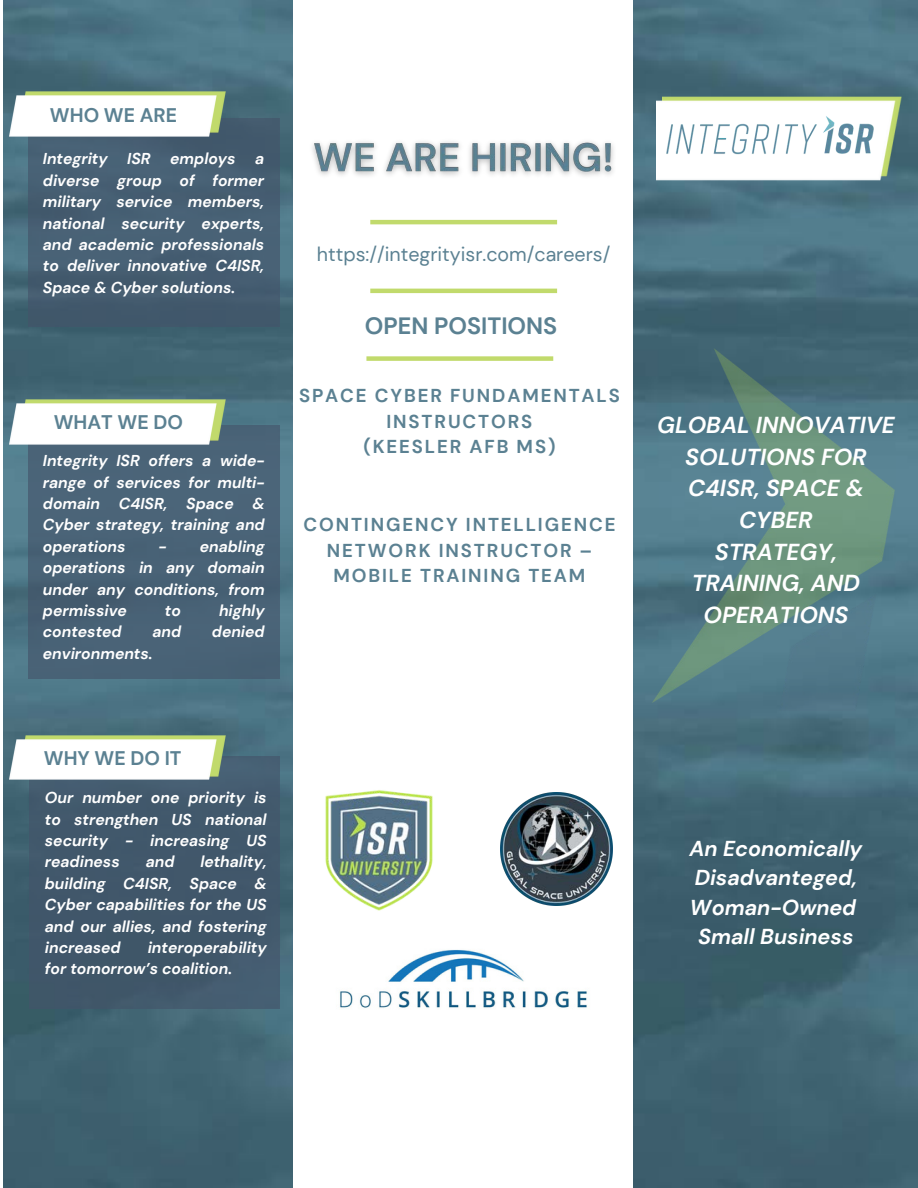
<style>
.page{position:relative;width:918px;height:1188px;background:#fff}
.page>*{position:absolute;margin:0;border:0;box-sizing:border-box;transform-origin:0 0}
.t1{font:700 23.55px "DM Sans";color:#5b8192}
.t2{font:italic 700 23.1px/31.7px "DM Sans";color:#fff;text-align:center}
.t3{font:italic 700 21.6px/29.5px "DM Sans";color:#fff}
.t4{font:19.65px "DM Sans";color:#5b8192}
.t5{font:700 19.65px "DM Sans";color:#5b8192}
.t6{font:700 18.75px/25.8px "DM Sans";letter-spacing:.1em;color:#5b8192;text-align:center}
.t7{font:italic 700 15.75px/21.5px "DM Sans";color:#fff;text-align:justify}
</style>
<div class="page">
<img style="left:3px;top:0;width:289px;height:1188px">
<div style="left:28px;top:118px;width:252px;height:208px;background:#465e72"></div>
<img style="left:18px;top:92px;width:207px;height:40px">
<img style="left:9px;top:96px;width:207px;height:40px">
<img style="left:633px;top:0;width:285px;height:1188px">
<img style="left:662px;top:96px;width:240px;height:80px">
<img style="left:657px;top:101px;width:238px;height:80px">
<img style="left:660px;top:109px;width:220px;height:51px">
<img style="left:633px;top:340px;width:285px;height:370px">
<hr style="left:370px;top:220px;width:187px;height:4px;background:#c1da6c">
<img style="left:325px;top:790px;width:108px;height:121px">
<img style="left:500px;top:793px;width:113px;height:112px">
<div style="left:28px;top:425px;width:252px;height:254px;background:#496377"></div>
<img style="left:18px;top:400px;width:207px;height:40px">
<img style="left:9px;top:404px;width:207px;height:40px">
<div style="left:29px;top:756px;width:251px;height:253px;background:#44546a"></div>
<img style="left:18px;top:736px;width:207px;height:40px">
<img style="left:9px;top:739px;width:207px;height:41px">
<div style="left:366px;top:356px;width:187px;height:5px;background:#c1da6c"></div>
<img style="left:339px;top:949px;width:248px;height:59px">
<img style="left:312px;top:141px;width:302px;height:35px">
<hr style="left:370px;top:289px;width:187px;height:4px;background:#c1da6c">
<p class="t5" style="left:50px;top:102px;width:129px">WHO WE ARE</p>
<p class="t7" style="left:43px;top:148px;width:223px">Integrity ISR employs a diverse group of former military service members, national security experts, and academic professionals to deliver innovative C4ISR, Space &amp; Cyber solutions.</p>
<p class="t5" style="left:54px;top:409px;width:131px">WHAT WE DO</p>
<p class="t7" style="left:43px;top:450px;width:223px">Integrity ISR offers a wide&shy;range of services for multi&shy;domain C4ISR, Space &amp; Cyber strategy, training and operations</p>
<p class="t7" style="left:43px;top:536px;width:223px;text-indent:116px">- enabling operations in any domain under any conditions, from permissive</p>
<p class="t7" style="left:165px;top:600px;width:18px">to</p>
<p class="t7" style="left:219px;top:600px;width:47px">highly</p>
<p class="t7" style="left:43px;top:621px;width:80px">contested</p>
<p class="t7" style="left:152px;top:621px;width:30px">and</p>
<p class="t7" style="left:212px;top:621px;width:54px">denied</p>
<p class="t7" style="left:43px;top:643px;width:111px">environments.</p>
<p class="t4" style="left:317px;top:242px;width:295px">https://integrityisr.com/careers/</p>
<p class="t1" style="left:365px;top:311px;width:194px">OPEN POSITIONS</p>
<p class="t6" style="left:299px;top:382px;width:322px">SPACE CYBER FUNDAMENTALS<br>INSTRUCTORS</p>
<p class="t6" style="left:363px;top:434px;width:194px">(KEESLER AFB MS)</p>
<p class="t6" style="left:303px;top:512px;width:313px">CONTINGENCY INTELLIGENCE<br>NETWORK INSTRUCTOR –<br>MOBILE TRAINING TEAM</p>
<p class="t5" style="left:44px;top:745px;width:139px">WHY WE DO IT</p>
<p class="t7" style="left:45px;top:787px;width:223px">Our number one priority is to strengthen US national security - increasing US readiness</p>
<p class="t7" style="left:45px;top:851px;width:223px;text-indent:155px">lethality, building C4ISR, Space &amp; Cyber capabilities for the US and our allies, and fostering increased</p>
<p class="t7" style="left:146px;top:851px;width:30px">and</p>
<p class="t7" style="left:45px;top:937px;width:223px;text-indent:103px">interoperability for tomorrow’s coalition.</p>
<p class="t2" style="left:657px;top:409px;width:239px">GLOBAL INNOVATIVE</p>
<p class="t2" style="left:685px;top:441px;width:183px">SOLUTIONS FOR</p>
<p class="t2" style="left:688px;top:473px;width:177px">C4ISR, SPACE &amp;<br>CYBER</p>
<p class="t2" style="left:692px;top:536px;width:170px">STRATEGY,<br>TRAINING, AND<br>OPERATIONS</p>
<p class="t3" style="left:689px;top:834px;width:175px">An Economically<br>Disadvanteged,<br>Woman-Owned</p>
<p class="t3" style="left:698px;top:922px;width:157px">Small Business</p>
</div>
